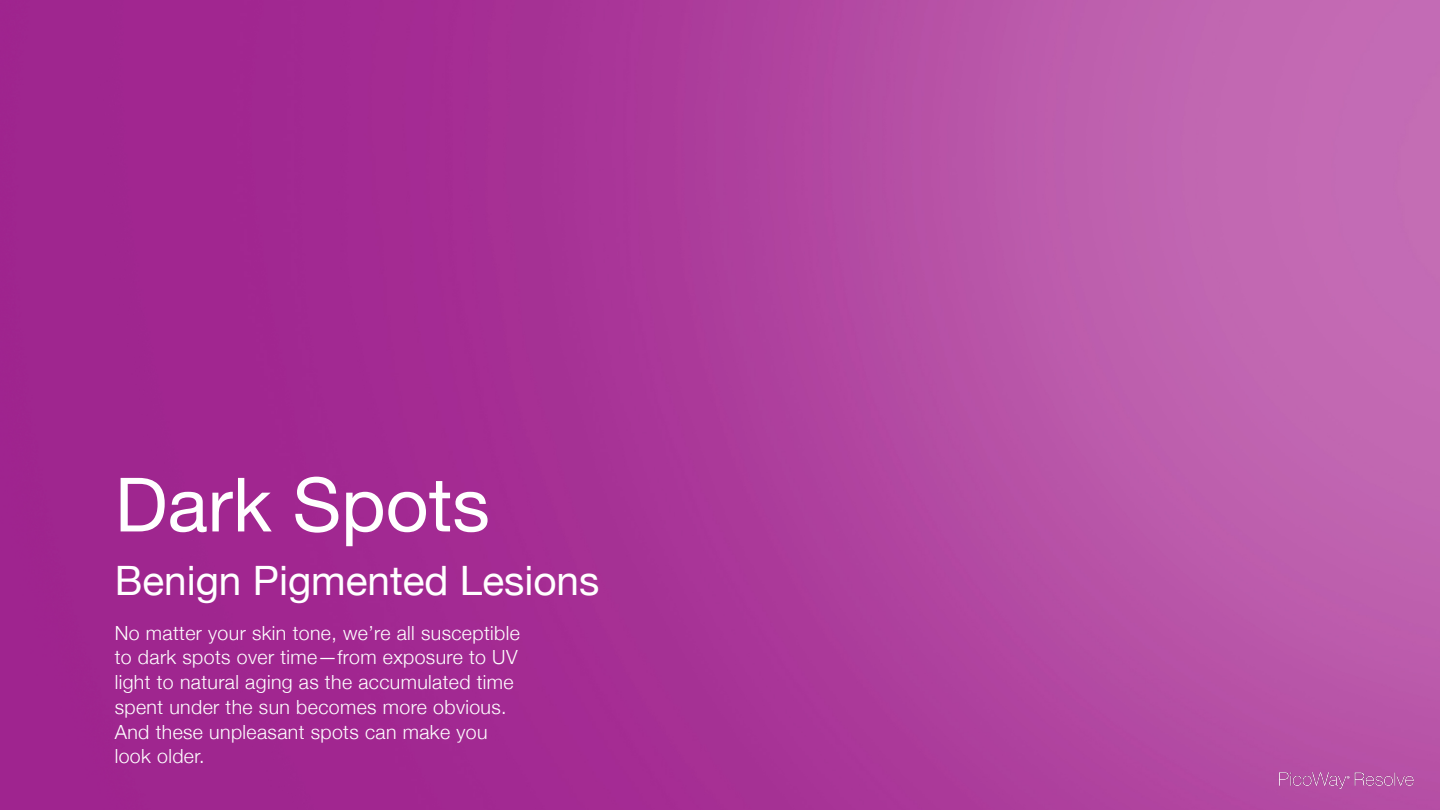
<style>
.page{position:relative;width:1440px;height:810px;background:#fff}
.page>*{position:absolute;margin:0;border:0;box-sizing:border-box;transform-origin:0 0}
.t1{font:75px "Helvetica Neue";color:#fff}
.t2{font:40.5px "Helvetica Neue";color:#fff}
.t3{font:300 19.5px/24.8px "Helvetica Neue";letter-spacing:.02em;color:#fff}
</style>
<div class="page">
<img style="left:0;top:0;width:1440px;height:810px">
<img style="left:1275px;top:756px;width:165px;height:45px">
<h1 class="t1" style="left:115px;top:451px;width:377px">Dark Spots</h1>
<h2 class="t2" style="left:115px;top:552px;width:486px">Benign Pigmented Lesions</h2>
<p class="t3" style="left:115px;top:619px;width:407px">No matter your skin tone, we’re all susceptible to dark spots over time—from exposure to UV light to natural aging as the accumulated time spent under the sun becomes more obvious.<br>And these unpleasant spots can make you look older.</p>
</div>
